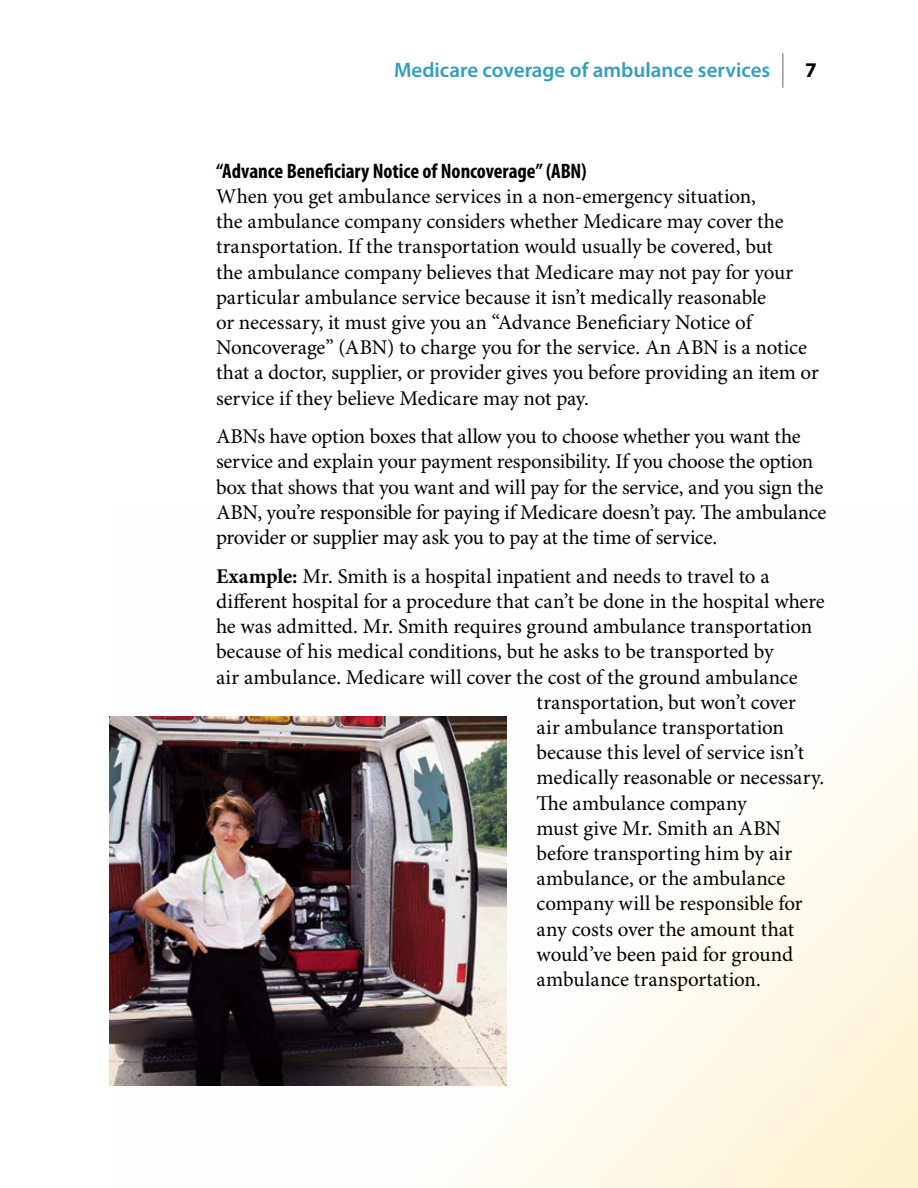
<style>
.page{position:relative;width:918px;height:1188px;background:#fff}
.page>*{position:absolute;margin:0;border:0;box-sizing:border-box;transform-origin:0 0}
.Text{font:21px/25.2px "Minion Pro";letter-spacing:-.005em;color:#000}
.Heading_3{font:700 condensed 21px "Myriad Pro";color:#000}
.t1{font:600 21px "Myriad Pro";color:#319fbd}
.t2{font:700 21px "Myriad Pro";color:#000}
.s1{font-weight:700}
</style>
<div class="page">
<hr style="left:782px;top:53px;width:2px;height:35px;background:#959c9d">
<svg style="left:474px;top:693px;width:444px;height:495px"></svg>
<img style="left:110px;top:716px;width:397px;height:370px">
<p class="t1" style="left:394px;top:58px;width:378px">Medicare coverage of ambulance services</p>
<p class="t2" style="left:805px;top:58px;width:13px">7</p>
<h3 class="Heading_3" style="left:216px;top:159px;width:372px">“Advance Beneficiary Notice of Noncoverage” (ABN)</h3>
<p class="Text" style="left:216px;top:185px;width:604px">When you get ambulance services in a non-emergency situation,<br>the ambulance company considers whether Medicare may cover the transportation. If the transportation would usually be covered, but<br>the ambulance company believes that Medicare may not pay for your particular ambulance service because it isn’t medically reasonable<br>or necessary, it must give you an “Advance Beneficiary Notice of Noncoverage” (ABN) to charge you for the service. An ABN is a notice that a doctor, supplier, or provider gives you before providing an item or service if they believe Medicare may not pay.</p>
<p class="Text" style="left:216px;top:425px;width:612px">ABNs have option boxes that allow you to choose whether you want the service and explain your payment responsibility. If you choose the option box that shows that you want and will pay for the service, and you sign the ABN, you’re responsible for paying if Medicare doesn’t pay. The ambulance provider or supplier may ask you to pay at the time of service.</p>
<p class="Text" style="left:216px;top:564px;width:555px"><span class="s1">Example:</span> Mr. Smith is a hospital inpatient and needs to travel to a</p>
<p class="Text" style="left:216px;top:590px;width:610px">different hospital for a procedure that can’t be done in the hospital where</p>
<p class="Text" style="left:216px;top:615px;width:598px">he was admitted. Mr. Smith requires ground ambulance transportation</p>
<p class="Text" style="left:216px;top:640px;width:559px">because of his medical conditions, but he asks to be transported by</p>
<p class="Text" style="left:216px;top:665px;width:583px">air ambulance. Medicare will cover the cost of the ground ambulance</p>
<p class="Text" style="left:537px;top:690px;width:261px">transportation, but won’t cover</p>
<p class="Text" style="left:537px;top:716px;width:249px">air ambulance transportation</p>
<p class="Text" style="left:537px;top:741px;width:269px">because this level of service isn’t</p>
<p class="Text" style="left:537px;top:766px;width:287px">medically reasonable or necessary.</p>
<p class="Text" style="left:537px;top:791px;width:212px">The ambulance company</p>
<p class="Text" style="left:537px;top:816px;width:246px">must give Mr. Smith an ABN</p>
<p class="Text" style="left:537px;top:842px;width:257px">before transporting him by air</p>
<p class="Text" style="left:537px;top:867px;width:250px">ambulance, or the ambulance</p>
<p class="Text" style="left:537px;top:892px;width:267px">company will be responsible for</p>
<p class="Text" style="left:537px;top:917px;width:259px">any costs over the amount that</p>
<p class="Text" style="left:537px;top:942px;width:258px">would’ve been paid for ground</p>
<p class="Text" style="left:537px;top:968px;width:223px">ambulance transportation.</p>
</div>
